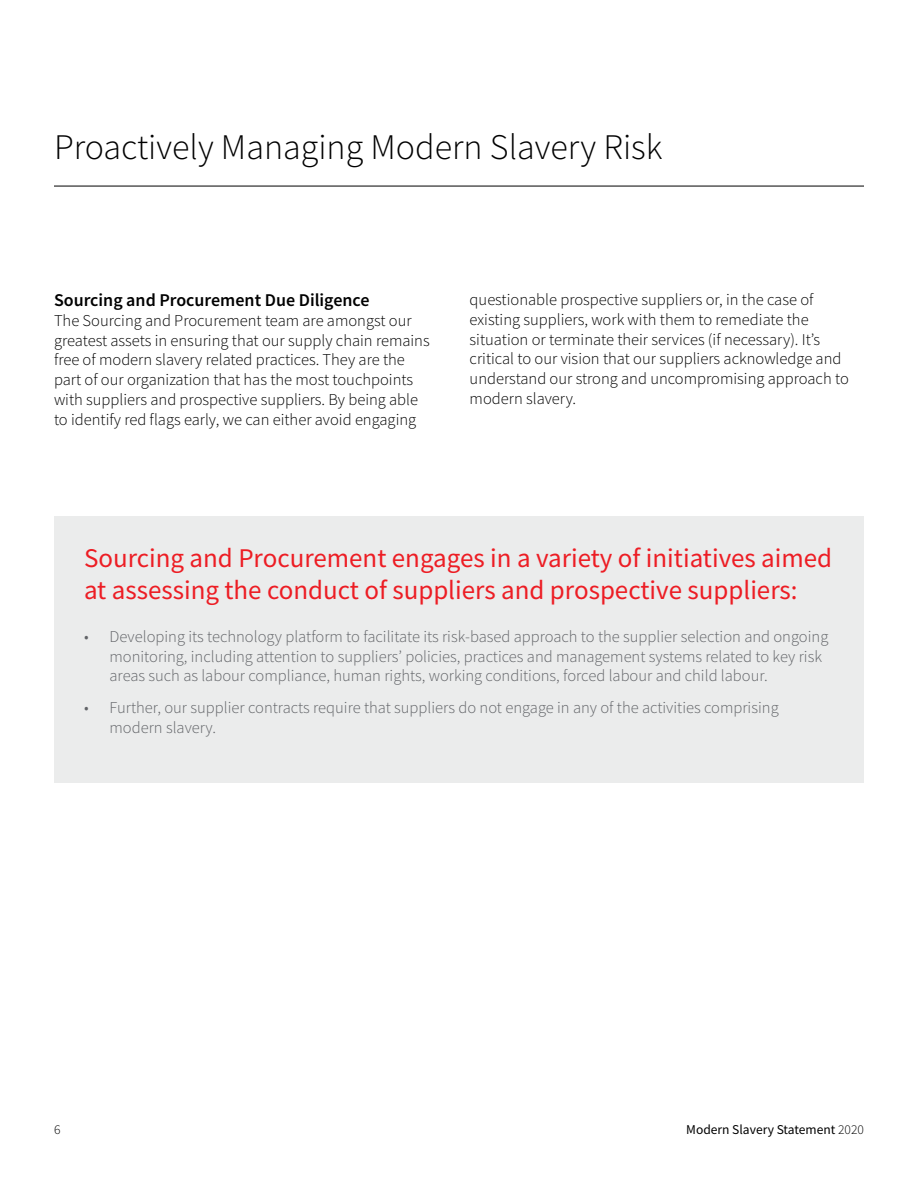
<style>
.page{position:relative;width:918px;height:1188px;background:#fff}
.page>*{position:absolute;margin:0;border:0;box-sizing:border-box;transform-origin:0 0}
.t1{font:300 36px "Source Sans Pro";color:#000}
.t2{font:27px/32.4px "Source Sans Pro";color:#ed1d24}
.t3{font:600 18px "Source Sans Pro";color:#000}
.t4{font:300 16.5px/19.8px "Source Sans Pro";color:#000}
.t5{font:300 16.5px/19.8px "Source Sans Pro";color:#626468}
.t6{font:13.5px "Source Sans Pro";color:#000}
.t7{font:300 13.5px "Source Sans Pro";color:#000}
.s1{font-weight:300}
</style>
<div class="page">
<hr style="left:54px;top:186px;width:810px;height:1px;background:#000">
<div style="left:54px;top:517px;width:810px;height:266px;background:#ebecec"></div>
<h1 class="t1" style="left:54px;top:125px;width:610px">Proactively Managing Modern Slavery Risk</h1>
<p class="t3" style="left:54px;top:288px;width:317px">Sourcing and Procurement Due Diligence</p>
<p class="t4" style="left:54px;top:310px;width:377px">The Sourcing and Procurement team are amongst our greatest assets in ensuring that our supply chain remains free of modern slavery related practices. They are the part of our organization that has the most touchpoints with suppliers and prospective suppliers. By being able to identify red flags early, we can either avoid engaging</p>
<p class="t4" style="left:470px;top:290px;width:381px">questionable prospective suppliers or, in the case of existing suppliers, work with them to remediate the situation or terminate their services (if necessary). It’s critical to our vision that our suppliers acknowledge and understand our strong and uncompromising approach to modern slavery.</p>
<h2 class="t2" style="left:84px;top:542px;width:750px">Sourcing and Procurement engages in a variety of initiatives aimed at assessing the conduct of suppliers and prospective suppliers:</h2>
<p class="t5" style="left:110px;top:626px;width:720px;text-indent:-26px">• Developing its technology platform to facilitate its risk-based approach to the supplier selection and ongoing monitoring, including attention to suppliers’ policies, practices and management systems related to key risk areas such as labour compliance, human rights, working conditions, forced labour and child labour.</p>
<p class="t5" style="left:110px;top:698px;width:671px;text-indent:-26px">• Further, our supplier contracts require that suppliers do not engage in any of the activities comprising modern slavery.</p>
<p class="t7" style="left:54px;top:1121px;width:8px">6</p>
<p class="t6" style="left:686px;top:1121px;width:179px">Modern Slavery Statement <span class="s1">2020</span></p>
</div>
